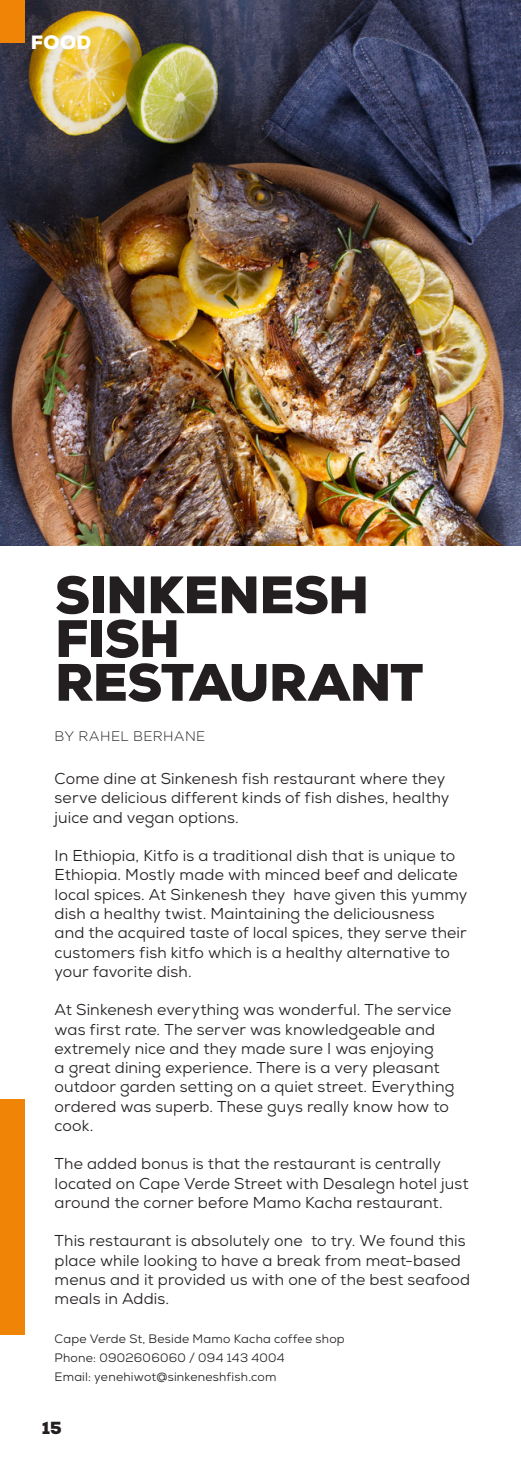
<style>
.page{position:relative;width:521px;height:1474px;background:#fff}
.page>*{position:absolute;margin:0;border:0;box-sizing:border-box;transform-origin:0 0}
.t1{font:900 52.5px/43.8px "Nexa";letter-spacing:-.015em;color:#231f20}
.t2{font:900 19.25px "Nexa";color:#fff}
.t3{font:900 17.5px "Nexa";color:#231f20}
.Contact{font:15.75px/19.2px "Nexa";letter-spacing:.01em;color:#231f20}
.t4{font:300 13.83px "Gotham";letter-spacing:.02em;color:#231f20}
.Contact-2{font:12.25px "Nexa";letter-spacing:.02em;color:#231f20}
</style>
<div class="page">
<img style="left:0;top:0;width:521px;height:546px">
<div style="left:0;top:0;width:25px;height:43px;background:#ef8407"></div>
<div style="left:0;top:1099px;width:25px;height:235px;background:#ef8407"></div>
<p class="t2" style="left:31px;top:30px;width:62px">FOOD</p>
<p class="t1" style="left:55px;top:573px;width:370px">SINKENESH<br>FISH<br>RESTAURANT</p>
<p class="t4" style="left:55px;top:728px;width:152px">BY RAHEL BERHANE</p>
<p class="Contact" style="left:55px;top:769px;width:396px">Come dine at Sinkenesh fish restaurant where they serve delicious different kinds of fish dishes, healthy juice and vegan options.</p>
<p class="Contact" style="left:55px;top:846px;width:414px">In Ethiopia, Kitfo is a traditional dish that is unique to Ethiopia. Mostly made with minced beef and delicate local spices. At Sinkenesh they have given this yummy dish a healthy twist. Maintaining the deliciousness and the acquired taste of local spices, they serve their customers fish kitfo which is a healthy alternative to your favorite dish.</p>
<p class="Contact" style="left:55px;top:1000px;width:401px">At Sinkenesh everything was wonderful. The service was first rate. The server was knowledgeable and extremely nice and they made sure I was enjoying<br>a great dining experience. There is a very pleasant outdoor garden setting on a quiet street. Everything ordered was superb. These guys really know how to cook.</p>
<p class="Contact" style="left:55px;top:1154px;width:416px">The added bonus is that the restaurant is centrally located on Cape Verde Street with Desalegn hotel just around the corner before Mamo Kacha restaurant.</p>
<p class="Contact" style="left:55px;top:1231px;width:417px">This restaurant is absolutely one to try. We found this place while looking to have a break from meat-based menus and it provided us with one of the best seafood meals in Addis.</p>
<p class="Contact-2" style="left:55px;top:1330px;width:292px">Cape Verde St, Beside Mamo Kacha coffee shop</p>
<p class="Contact-2" style="left:55px;top:1349px;width:232px">Phone: 0902606060 / 094 143 4004</p>
<p class="Contact-2" style="left:55px;top:1369px;width:223px">Email: yenehiwot@sinkeneshfish.com</p>
<p class="t3" style="left:42px;top:1416px;width:21px">15</p>
</div>
